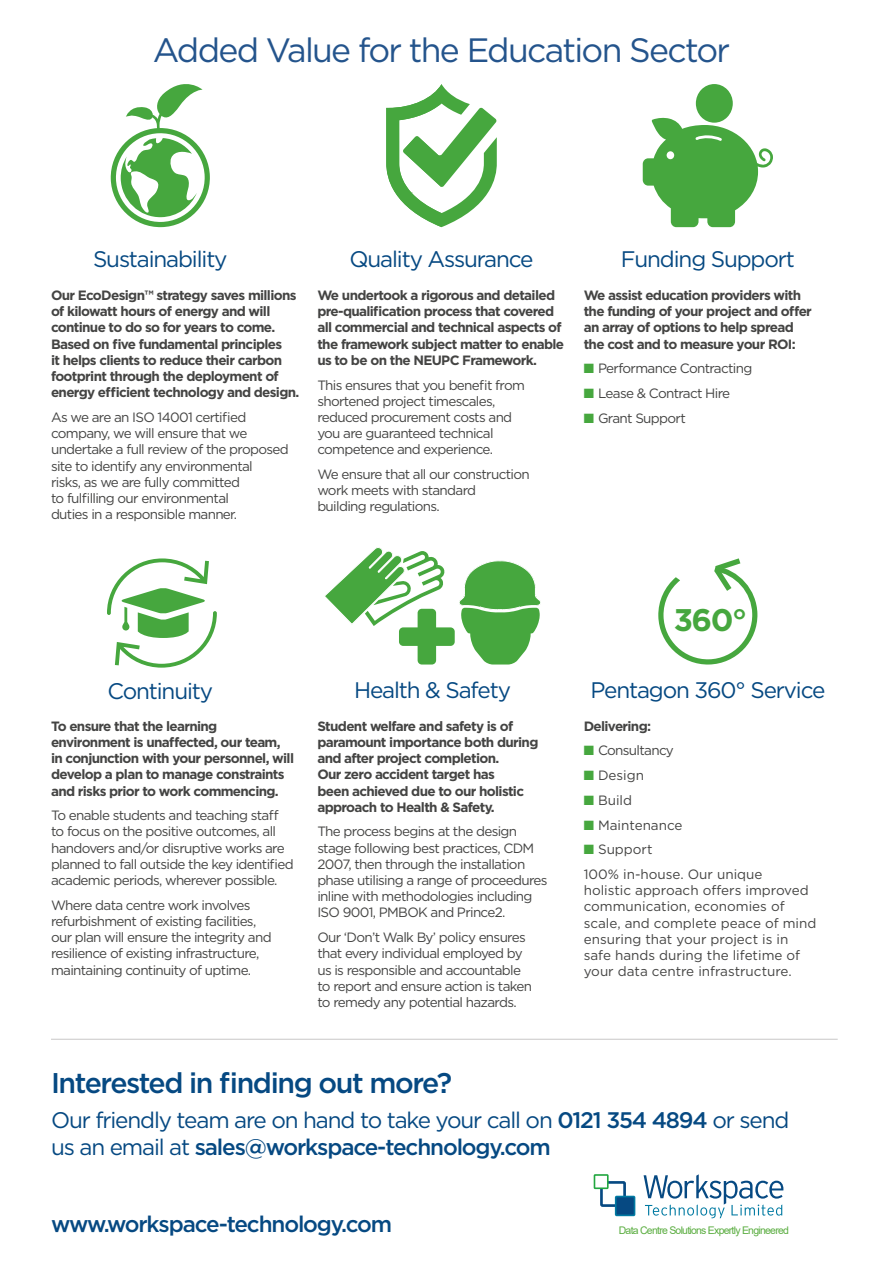
<style>
.page{position:relative;width:893px;height:1263px;background:#fff}
.page>*{position:absolute;margin:0;border:0;box-sizing:border-box;transform-origin:0 0}
.t1{font:33.75px "Gotham";letter-spacing:-.05em;color:#24548c}
.t2{font:700 31.35px "Gotham";color:#46a73e}
.t3{font:500 28.5px "Gotham";letter-spacing:-.05em;color:#064982}
.t4{font:22.5px/27px "Gotham";letter-spacing:-.05em;color:#064982}
.t5{font:500 22.5px "Gotham";letter-spacing:-.05em;color:#064982}
.t6{font:13.5px/16.2px "Gotham";letter-spacing:-.05em;color:#444443}
.t7{font:700 13.5px/16.2px "Gotham";letter-spacing:-.05em;color:#444443}
.t8{font:13.5px/16.2px "Gotham";color:#444443}
.t9{font:10.5px "Arial";letter-spacing:-.07em;color:#5aad40}
.s1{color:#46a73e}
.s2{font-weight:500}
</style>
<div class="page">
<hr style="left:51px;top:1039px;width:787px;height:1px;background:#c8c7c7">
<svg style="left:107px;top:558px;width:110px;height:110px"></svg>
<svg style="left:110px;top:84px;width:100px;height:144px"></svg>
<svg style="left:386px;top:84px;width:111px;height:143px"></svg>
<svg style="left:643px;top:84px;width:130px;height:143px"></svg>
<svg style="left:325px;top:547px;width:216px;height:117px"></svg>
<svg style="left:658px;top:558px;width:100px;height:107px"></svg>
<svg style="left:644px;top:1174px;width:139px;height:44px"></svg>
<div style="left:600px;top:1181px;width:26px;height:26px;border:3px solid #064982"></div>
<div style="left:594px;top:1175px;width:14px;height:13px;background:#fff"></div>
<div style="left:594px;top:1174px;width:15px;height:15px;border:2px solid #22a740"></div>
<div style="left:616px;top:1196px;width:18px;height:19px;background:#064982"></div>
<div style="left:615px;top:1196px;width:20px;height:20px;border:2px solid #007aa2"></div>
<h1 class="t1" style="left:153px;top:29px;width:579px">Added Value for the Education Sector</h1>
<h3 class="t4" style="left:93px;top:245px;width:136px">Sustainability</h3>
<h3 class="t4" style="left:349px;top:245px;width:186px">Quality Assurance</h3>
<h3 class="t4" style="left:621px;top:245px;width:176px">Funding Support</h3>
<p class="t7" style="left:51px;top:287px;width:250px">Our EcoDesign™ strategy saves millions of kilowatt hours of energy and will continue to do so for years to come.<br>Based on five fundamental principles<br>it helps clients to reduce their carbon footprint through the deployment of energy efficient technology and design.</p>
<p class="t6" style="left:51px;top:409px;width:239px">As we are an ISO 14001 certified company, we will ensure that we undertake a full review of the proposed site to identify any environmental<br>risks, as we are fully committed<br>to fulfilling our environmental<br>duties in a responsible manner.</p>
<p class="t7" style="left:317px;top:287px;width:248px">We undertook a rigorous and detailed pre-qualification process that covered all commercial and technical aspects of the framework subject matter to enable us to be on the NEUPC Framework.</p>
<p class="t6" style="left:317px;top:376px;width:209px">This ensures that you benefit from shortened project timescales, reduced procurement costs and you are guaranteed technical competence and experience.</p>
<p class="t6" style="left:317px;top:466px;width:214px">We ensure that all our construction work meets with standard<br>building regulations.</p>
<p class="t7" style="left:584px;top:287px;width:230px">We assist education providers with the funding of your project and offer an array of options to help spread the cost and to measure your ROI:</p>
<p class="t6" style="left:584px;top:360px;width:170px"><span class="s1">■</span> Performance Contracting</p>
<p class="t6" style="left:584px;top:385px;width:148px"><span class="s1">■</span> Lease &amp; Contract Hire</p>
<p class="t6" style="left:584px;top:410px;width:104px"><span class="s1">■</span> Grant Support</p>
<h2 class="t2" style="left:674px;top:599px;width:75px">360°</h2>
<h3 class="t4" style="left:107px;top:677px;width:107px">Continuity</h3>
<h3 class="t4" style="left:354px;top:676px;width:158px">Health &amp; Safety</h3>
<h3 class="t4" style="left:590px;top:676px;width:237px">Pentagon 360° Service</h3>
<p class="t7" style="left:51px;top:718px;width:245px">To ensure that the learning environment is unaffected, our team, in conjunction with your personnel, will develop a plan to manage constraints and risks prior to work commencing.</p>
<p class="t6" style="left:51px;top:807px;width:244px">To enable students and teaching staff to focus on the positive outcomes, all handovers and/or disruptive works are planned to fall outside the key identified academic periods, wherever possible.</p>
<p class="t6" style="left:51px;top:897px;width:222px">Where data centre work involves refurbishment of existing facilities, our plan will ensure the integrity and resilience of existing infrastructure, maintaining continuity of uptime.</p>
<p class="t7" style="left:317px;top:718px;width:223px">Student welfare and safety is of paramount importance both during and after project completion.<br>Our zero accident target has<br>been achieved due to our holistic approach to Health &amp; Safety.</p>
<p class="t6" style="left:317px;top:823px;width:232px">The process begins at the design stage following best practices, CDM 2007, then through the installation phase utilising a range of proceedures inline with methodologies including ISO 9001, PMBOK and Prince2.</p>
<p class="t6" style="left:317px;top:929px;width:216px">Our ‘Don’t Walk By’ policy ensures that every individual employed by us is responsible and accountable to report and ensure action is taken to remedy any potential hazards.</p>
<p class="t7" style="left:584px;top:718px;width:69px">Delivering:</p>
<p class="t6" style="left:584px;top:742px;width:92px"><span class="s1">■</span> Consultancy</p>
<p class="t6" style="left:584px;top:767px;width:62px"><span class="s1">■</span> Design</p>
<p class="t6" style="left:584px;top:792px;width:50px"><span class="s1">■</span> Build</p>
<p class="t8" style="left:584px;top:816px;width:100px"><span class="s1">■</span> Maintenance</p>
<p class="t8" style="left:584px;top:837px;width:180px;line-height:24.8px"><span class="s1">■</span> Support<br>100% in-house. Our unique</p>
<p class="t8" style="left:584px;top:882px;width:234px">holistic approach offers improved communication, economies of scale, and complete peace of mind ensuring that your project is in safe hands during the lifetime of your data centre infrastructure.</p>
<h3 class="t3" style="left:51px;top:1064px;width:403px">Interested in finding out more?</h3>
<h3 class="t4" style="left:51px;top:1106px;width:740px">Our friendly team are on hand to take your call on <span class="s2">0121 354 4894</span> or send us an email at <span class="s2">sales@workspace-technology.com</span></h3>
<h3 class="t5" style="left:51px;top:1210px;width:343px">www.workspace-technology.com</h3>
<p class="t9" style="left:619px;top:1223px;width:172px">Data Centre Solutions Expertly Engineered</p>
</div>
